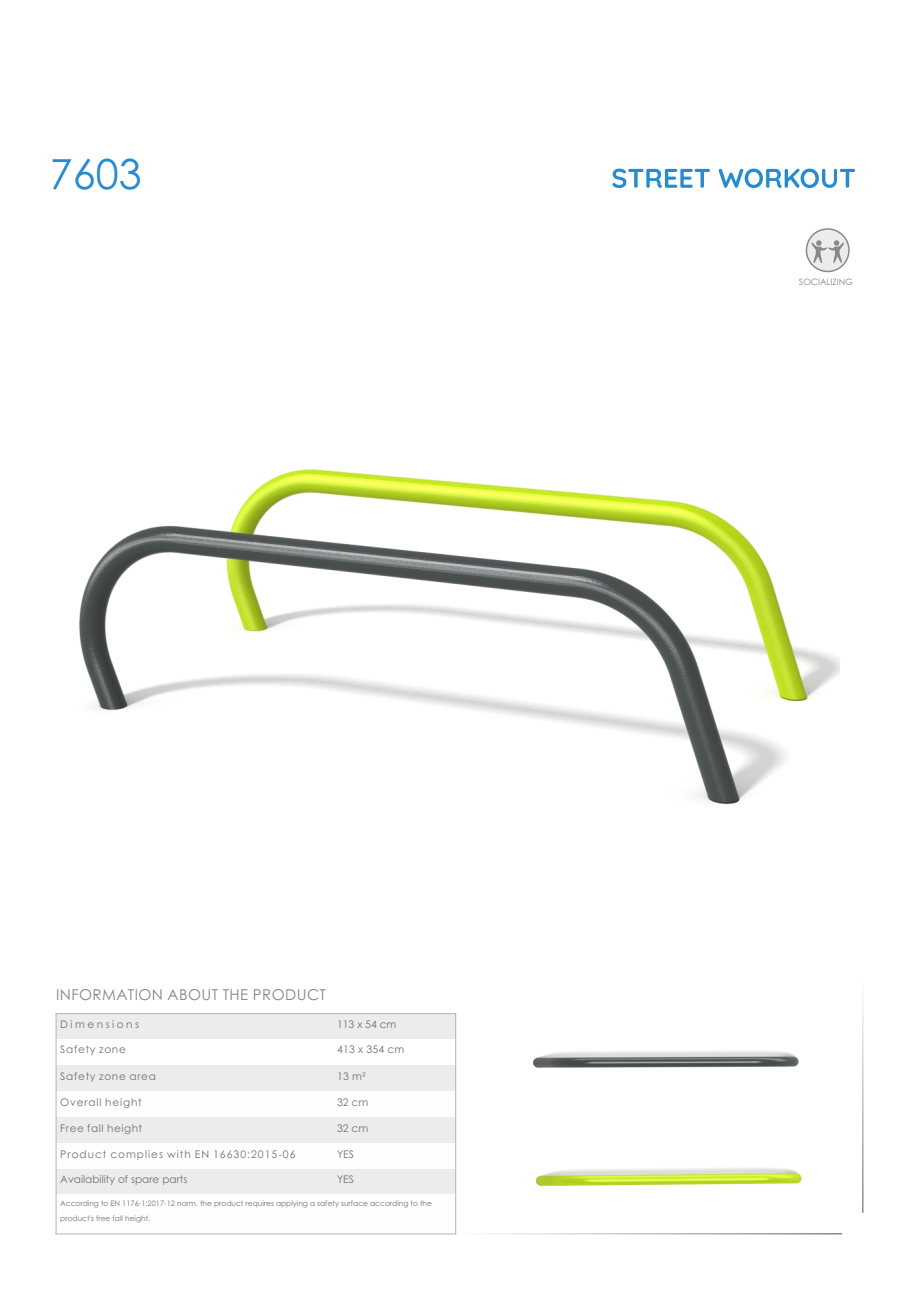
<style>
.page{position:relative;width:920px;height:1290px;background:#fff}
.page>*{position:absolute;margin:0;border:0;box-sizing:border-box;transform-origin:0 0}
.t1{font:41.4px "Century Gothic";color:#278ccc}
.t2{font:15px "Century Gothic";letter-spacing:.03em;color:#898989}
.t3{font:10.5px "Century Gothic";letter-spacing:.065em;color:#727271}
.t4{font:10.5px "Century Gothic";letter-spacing:.095em;color:#727271}
.t5{font:10.5px "Century Gothic";color:#727271}
.t6{font:10.5px "Century Gothic";letter-spacing:.235em;color:#727271}
.t7{font:8.7px "Century Gothic";color:#898989}
.t8{font:7.5px/14.2px "Century Gothic";color:#727271}
</style>
<div class="page">
<hr style="left:456px;top:1233px;width:386px;height:1px;background:#898989">
<hr style="left:862px;top:977px;width:1px;height:236px;background:#898989">
<div style="left:56px;top:1014px;width:277px;height:25px;background:#ebecec"></div>
<div style="left:333px;top:1014px;width:123px;height:25px;background:#ebecec"></div>
<div style="left:56px;top:1065px;width:277px;height:26px;background:#ebecec"></div>
<div style="left:333px;top:1065px;width:123px;height:26px;background:#ebecec"></div>
<div style="left:56px;top:1117px;width:277px;height:26px;background:#ebecec"></div>
<div style="left:333px;top:1117px;width:123px;height:26px;background:#ebecec"></div>
<div style="left:56px;top:1169px;width:277px;height:26px;background:#ebecec"></div>
<div style="left:333px;top:1169px;width:123px;height:26px;background:#ebecec"></div>
<hr style="left:56px;top:1013px;width:1px;height:221px;background:#b2b3b3">
<hr style="left:455px;top:1195px;width:1px;height:39px;background:#b2b3b3">
<hr style="left:455px;top:1013px;width:1px;height:182px;background:#b2b3b3">
<hr style="left:56px;top:1233px;width:400px;height:1px;background:#b2b3b3">
<hr style="left:56px;top:1013px;width:400px;height:1px;background:#b2b3b3">
<img style="left:79px;top:469px;width:761px;height:335px">
<img style="left:532px;top:1051px;width:270px;height:136px">
<svg style="left:806px;top:228px;width:44px;height:44px"></svg>
<svg style="left:811px;top:240px;width:33px;height:23px"></svg>
<svg style="left:612px;top:169px;width:243px;height:19px"></svg>
<h1 class="t1" style="left:50px;top:158px;width:93px">7603</h1>
<h2 class="t2" style="left:56px;top:988px;width:271px">INFORMATION ABOUT THE PRODUCT</h2>
<h3 class="t6" style="left:60px;top:1020px;width:80px">Dimensions</h3>
<h3 class="t3" style="left:337px;top:1020px;width:61px">113 x 54 cm</h3>
<h3 class="t3" style="left:60px;top:1045px;width:67px">Safety zone</h3>
<h3 class="t3" style="left:337px;top:1045px;width:69px">413 x 354 cm</h3>
<h3 class="t3" style="left:60px;top:1072px;width:97px">Safety zone area</h3>
<h3 class="t3" style="left:337px;top:1072px;width:30px">13 m²</h3>
<h3 class="t3" style="left:60px;top:1098px;width:83px">Overall height</h3>
<h3 class="t3" style="left:337px;top:1098px;width:33px">32 cm</h3>
<h3 class="t3" style="left:60px;top:1124px;width:83px">Free fall height</h3>
<h3 class="t3" style="left:337px;top:1124px;width:33px">32 cm</h3>
<h3 class="t4" style="left:60px;top:1150px;width:237px">Product complies with EN 16630:2015-06</h3>
<h3 class="t3" style="left:337px;top:1150px;width:19px">YES</h3>
<h3 class="t5" style="left:60px;top:1175px;width:129px">Availability of spare parts</h3>
<h3 class="t3" style="left:337px;top:1175px;width:19px">YES</h3>
<p class="t8" style="left:60px;top:1197px;width:373px">According to EN 1176-1:2017-12 norm, the product requires applying a safety surface according to the product's free fall height.</p>
<p class="t7" style="left:799px;top:278px;width:55px">SOCIALIZING</p>
</div>
